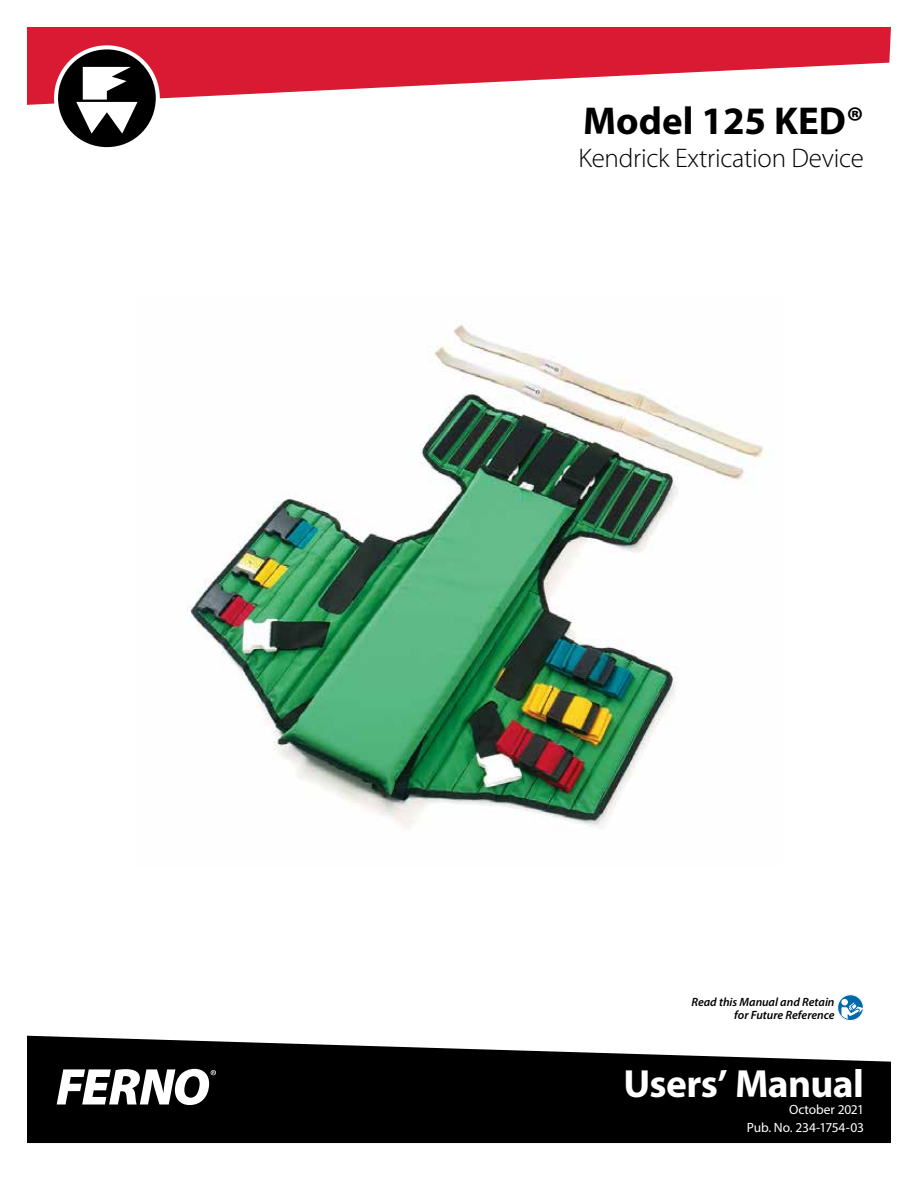
<style>
.page{position:relative;width:918px;height:1188px;background:#fff}
.page>*{position:absolute;margin:0;border:0;box-sizing:border-box;transform-origin:0 0}
.t1{font:700 39.45px "Myriad Pro";letter-spacing:-.015em;color:#fff}
.t2{font:700 39px "Myriad Pro";color:#000}
.t3{font:300 27px "Myriad Pro";letter-spacing:-.01em;color:#000}
.t4{font:13.5px/18px "Myriad Pro";letter-spacing:-.01em;color:#fff;text-align:right}
.t5{font:italic 600 12px/13.5px "Myriad Pro";color:#000;text-align:right}
</style>
<div class="page">
<svg style="left:27px;top:27px;width:864px;height:78px;fill:#da1a32"></svg>
<svg style="left:27px;top:1036px;width:864px;height:107px;background:#202020"></svg>
<svg style="left:57px;top:1069px;width:159px;height:36px"></svg>
<svg style="left:837px;top:994px;width:27px;height:27px"></svg>
<div style="left:841px;top:999px;width:7px;height:6px;background:#fff;border-radius:50%"></div>
<svg style="left:841px;top:1002px;width:21px;height:17px"></svg>
<div style="left:837px;top:994px;width:27px;height:27px;border:1px solid #fff;border-radius:50%"></div>
<svg style="left:56px;top:47px;width:102px;height:102px;background:#1e1e1e"></svg>
<div style="left:54px;top:45px;width:106px;height:106px;border:4px solid #fff;border-radius:50%"></div>
<svg style="left:76px;top:67px;width:62px;height:67px"></svg>
<img style="left:188px;top:325px;width:577px;height:504px">
<h2 class="t2" style="left:583px;top:96px;width:282px">Model 125 KED®</h2>
<h3 class="t3" style="left:578px;top:142px;width:287px">Kendrick Extrication Device</h3>
<p class="t5" style="left:691px;top:994px;width:145px">Read this Manual and Retain for Future Reference</p>
<h1 class="t1" style="left:624px;top:1058px;width:242px">Users’ Manual</h1>
<p class="t4" style="left:747px;top:1100px;width:119px">October 2021<br>Pub. No. 234-1754-03</p>
</div>
